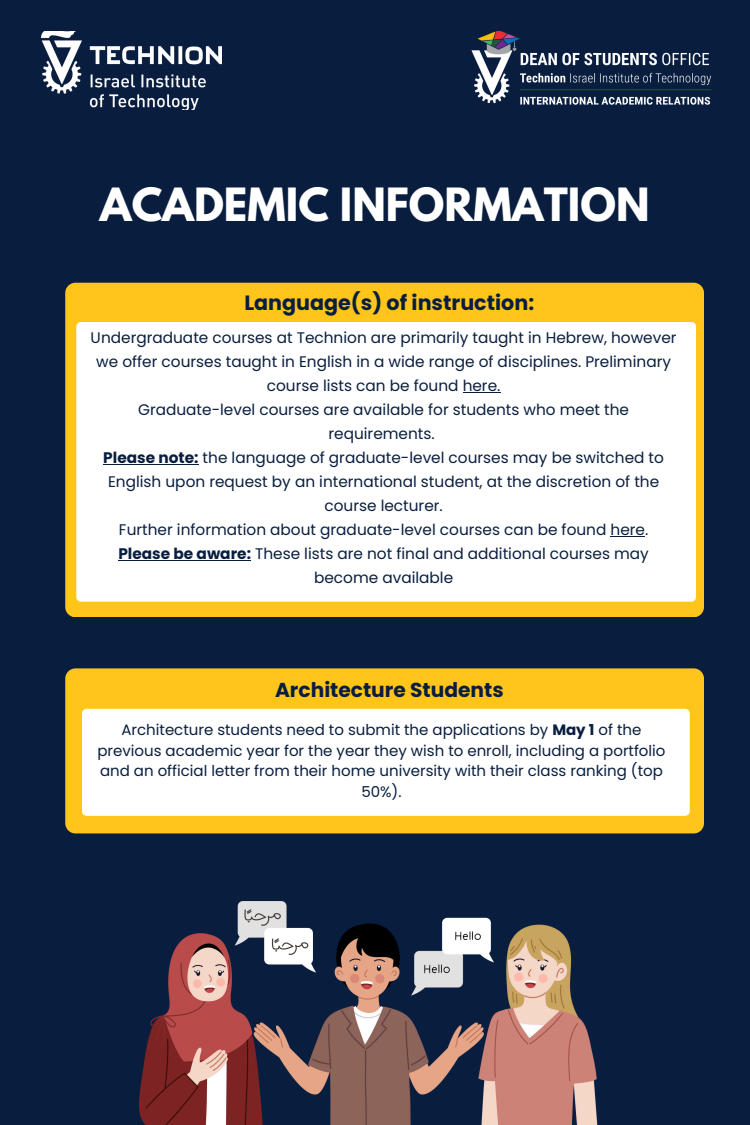
<style>
.page{position:relative;width:750px;height:1125px;background:#091e3f}
.page>*{position:absolute;margin:0;border:0;box-sizing:border-box;transform-origin:0 0}
.t1{font:700 40.62px "League Spartan";color:#fff}
.t2{font:700 20.62px "Poppins";color:#091e3f}
.t3{font:700 20.12px "Poppins";color:#091e3f}
.t4{font:15.38px/24px "Poppins";color:#091e3f;text-align:center}
.t5{font:15px/20.6px "Poppins";color:#091e3f;text-align:center}
.s1{font-weight:700}
</style>
<div class="page">
<div style="left:65px;top:668px;width:639px;height:165px;background:#ffc51a"></div>
<div style="left:82px;top:709px;width:608px;height:107px;background:#fff"></div>
<div style="left:65px;top:283px;width:639px;height:334px;background:#ffc51a;border-radius:10px"></div>
<div style="left:76px;top:322px;width:620px;height:280px;background:#fff;border-radius:5px"></div>
<img style="left:140px;top:901px;width:457px;height:224px">
<hr style="left:463px;top:392px;width:37px;height:1px;background:#091e3f">
<hr style="left:103px;top:464px;width:96px;height:1px;background:#091e3f">
<hr style="left:611px;top:536px;width:34px;height:1px;background:#091e3f">
<hr style="left:118px;top:560px;width:133px;height:1px;background:#091e3f">
<img style="left:42px;top:31px;width:179px;height:79px">
<img style="left:471px;top:31px;width:241px;height:74px">
<p class="t1" style="left:100px;top:185px;width:551px">ACADEMIC INFORMATION</p>
<p class="t2" style="left:244px;top:289px;width:291px">Language(s) of instruction:</p>
<p class="t4" style="left:91px;top:326px;width:587px">Undergraduate courses at Technion are primarily taught in Hebrew, however we offer courses taught in English in a wide range of disciplines. Preliminary course lists can be found here.</p>
<p class="t4" style="left:138px;top:398px;width:493px">Graduate-level courses are available for students who meet the requirements.</p>
<h1 class="t4" style="left:103px;top:446px;width:562px"><span class="s1">Please note:</span> the language of graduate-level courses may be switched to<br>English upon request by an international student, at the discretion of the course lecturer.</h1>
<p class="t4" style="left:119px;top:518px;width:531px">Further information about graduate-level courses can be found here.</p>
<p class="t4" style="left:118px;top:542px;width:532px"><span class="s1">Please be aware:</span> These lists are not final and additional courses may become available</p>
<h2 class="t3" style="left:275px;top:676px;width:230px">Architecture Students</h2>
<p class="t5" style="left:97px;top:720px;width:570px">Architecture students need to submit the applications by <span class="s1">May 1</span> of the previous academic year for the year they wish to enroll, including a portfolio and an official letter from their home university with their class ranking (top 50%).</p>
</div>
